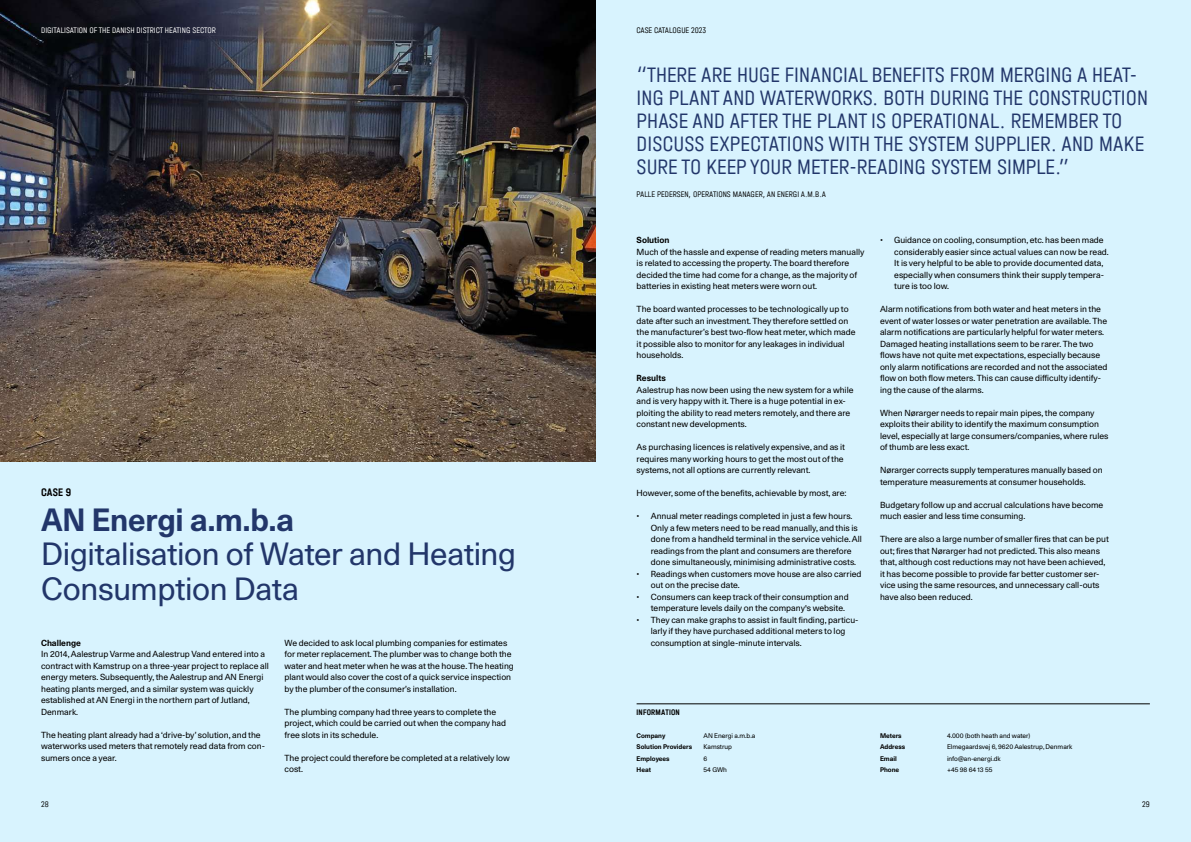
<style>
.page{position:relative;width:1191px;height:842px;background:#fff}
.page>*{position:absolute;margin:0;border:0;box-sizing:border-box;transform-origin:0 0}
.t1{font:31px/34.5px "Unica 77 LL";letter-spacing:-.01em;color:#22366a}
.t2{font:700 31px "Unica 77 LL";letter-spacing:-.005em;color:#22366a}
.t3{font:300 22px/23px "Halvar Eng";color:#22366a}
.t4{font:500 11.5px "Halvar Eng";color:#000}
.t5{font:8.5px/11.5px "Unica 77 LL";color:#000}
.t6{font:300 8.5px "Halvar Eng";color:#000}
.t7{font:300 8.5px "Halvar Eng";color:#fff}
.t8{font:700 8.5px "Unica 77 LL";color:#000}
.t9{font:500 8.5px "Halvar Eng";letter-spacing:.015em;color:#000}
.t10{font:6.5px/11.5px "Unica 77 LL";color:#000}
.t11{font:700 6.5px/11.5px "Unica 77 LL";color:#000}
</style>
<div class="page">
<div style="left:0;top:0;width:595px;height:842px;background:#d8f3fe"></div>
<div style="left:595px;top:0;width:596px;height:842px;background:#d8f3fe"></div>
<img style="left:0;top:0;width:595px;height:462px">
<hr style="left:636px;top:703px;width:513px;height:1px;background:#000">
<p class="t7" style="left:41px;top:25px;width:176px">DIGITALISATION OF THE DANISH DISTRICT HEATING SECTOR</p>
<p class="t6" style="left:636px;top:25px;width:71px">CASE CATALOGUE 2023</p>
<p class="t3" style="left:636px;top:63px;width:513px">“THERE ARE HUGE FINANCIAL BENEFITS FROM MERGING A HEAT-ING PLANT AND WATERWORKS. BOTH DURING THE CONSTRUCTION PHASE AND AFTER THE PLANT IS OPERATIONAL. REMEMBER TO DISCUSS EXPECTATIONS WITH THE SYSTEM SUPPLIER. AND MAKE SURE TO KEEP YOUR METER-READING SYSTEM SIMPLE.”</p>
<p class="t6" style="left:636px;top:190px;width:191px">PALLE PEDERSEN, OPERATIONS MANAGER, AN ENERGI A.M.B.A</p>
<h3 class="t4" style="left:41px;top:486px;width:32px">CASE 9</h3>
<h1 class="t2" style="left:41px;top:498px;width:254px">AN Energi a.m.b.a</h1>
<h1 class="t1" style="left:41px;top:536px;width:476px">Digitalisation of Water and Heating<br>Consumption Data</h1>
<p class="t8" style="left:41px;top:637px;width:41px">Challenge</p>
<p class="t5" style="left:41px;top:648px;width:229px">In 2014, Aalestrup Varme and Aalestrup Vand entered into a contract with Kamstrup on a three-year project to replace all energy meters. Subsequently, the Aalestrup and AN Energi heating plants merged, and a similar system was quickly established at AN Energi in the northern part of Jutland, Denmark.</p>
<p class="t5" style="left:41px;top:729px;width:225px">The heating plant already had a ‘drive-by’ solution, and the waterworks used meters that remotely read data from con&shy;sumers once a year.</p>
<p class="t5" style="left:284px;top:637px;width:231px">We decided to ask local plumbing companies for estimates for meter replacement. The plumber was to change both the water and heat meter when he was at the house. The heating plant would also cover the cost of a quick service inspection by the plumber of the consumer’s installation.</p>
<p class="t5" style="left:284px;top:706px;width:223px">The plumbing company had three years to complete the project, which could be carried out when the company had free slots in its schedule.</p>
<p class="t5" style="left:284px;top:752px;width:227px">The project could therefore be completed at a relatively low cost.</p>
<p class="t8" style="left:636px;top:234px;width:34px">Solution</p>
<p class="t5" style="left:636px;top:246px;width:229px">Much of the hassle and expense of reading meters manually is related to accessing the property. The board therefore decided the time had come for a change, as the majority of batteries in existing heat meters were worn out.</p>
<p class="t5" style="left:636px;top:303px;width:220px">The board wanted processes to be technologically up to date after such an investment. They therefore settled on the manufacturer’s best two-flow heat meter, which made it possible also to monitor for any leakages in individual households.</p>
<p class="t8" style="left:636px;top:372px;width:31px">Results</p>
<p class="t5" style="left:636px;top:384px;width:218px">Aalestrup has now been using the new system for a while and is very happy with it. There is a huge potential in ex&shy;ploiting the ability to read meters remotely, and there are constant new developments.</p>
<p class="t5" style="left:636px;top:441px;width:210px">As purchasing licences is relatively expensive, and as it requires many working hours to get the most out of the systems, not all options are currently relevant.</p>
<p class="t5" style="left:636px;top:487px;width:211px">However, some of the benefits, achievable by most, are:</p>
<p class="t5" style="left:651px;top:510px;width:213px;text-indent:-14px">• Annual meter readings completed in just a few hours.<br>Only a few meters need to be read manually, and this is done from a handheld terminal in the service vehicle. All readings from the plant and consumers are therefore done simultaneously, minimising administrative costs.</p>
<p class="t5" style="left:651px;top:568px;width:212px;text-indent:-14px">• Readings when customers move house are also carried out on the precise date.</p>
<p class="t5" style="left:651px;top:591px;width:199px;text-indent:-14px">• Consumers can keep track of their consumption and temperature levels daily on the company's website.</p>
<p class="t5" style="left:651px;top:614px;width:209px;text-indent:-14px">• They can make graphs to assist in fault finding, particu&shy;larly if they have purchased additional meters to log consumption at single-minute intervals.</p>
<p class="t5" style="left:894px;top:234px;width:216px;text-indent:-14px">• Guidance on cooling, consumption, etc. has been made considerably easier since actual values can now be read.<br>It is very helpful to be able to provide documented data, especially when consumers think their supply tempera&shy;ture is too low.</p>
<p class="t5" style="left:880px;top:303px;width:229px">Alarm notifications from both water and heat meters in the event of water losses or water penetration are available. The alarm notifications are particularly helpful for water meters.<br>Damaged heating installations seem to be rarer. The two flows have not quite met expectations, especially because only alarm notifications are recorded and not the associated flow on both flow meters. This can cause difficulty identify&shy;ing the cause of the alarms.</p>
<p class="t5" style="left:880px;top:407px;width:230px">When Nørarger needs to repair main pipes, the company exploits their ability to identify the maximum consumption level, especially at large consumers/companies, where rules of thumb are less exact.</p>
<p class="t5" style="left:880px;top:464px;width:224px">Nørarger corrects supply temperatures manually based on temperature measurements at consumer households.</p>
<p class="t5" style="left:880px;top:499px;width:225px">Budgetary follow up and accrual calculations have become much easier and less time consuming.</p>
<p class="t5" style="left:880px;top:533px;width:230px">There are also a large number of smaller fires that can be put out; fires that Nørarger had not predicted. This also means that, although cost reductions may not have been achieved, it has become possible to provide far better customer ser&shy;vice using the same resources, and unnecessary call-outs have also been reduced.</p>
<p class="t9" style="left:636px;top:707px;width:45px">INFORMATION</p>
<p class="t10" style="left:703px;top:730px;width:53px">AN Energi a.m.b.a<br>Kamstrup<br>6<br>54 GWh</p>
<p class="t10" style="left:947px;top:730px;width:127px">4.000 (both heath and water)<br>Elmegaardsvej 6, 9620 Aalestrup, Denmark info@an-energi.dk<br>+45 98 64 13 55</p>
<p class="t11" style="left:636px;top:730px;width:57px">Company<br>Solution Providers<br>Employees<br>Heat</p>
<p class="t11" style="left:880px;top:730px;width:27px">Meters<br>Address<br>Email<br>Phone</p>
<p class="t6" style="left:41px;top:799px;width:9px">28</p>
<p class="t6" style="left:1142px;top:799px;width:9px">29</p>
</div>
